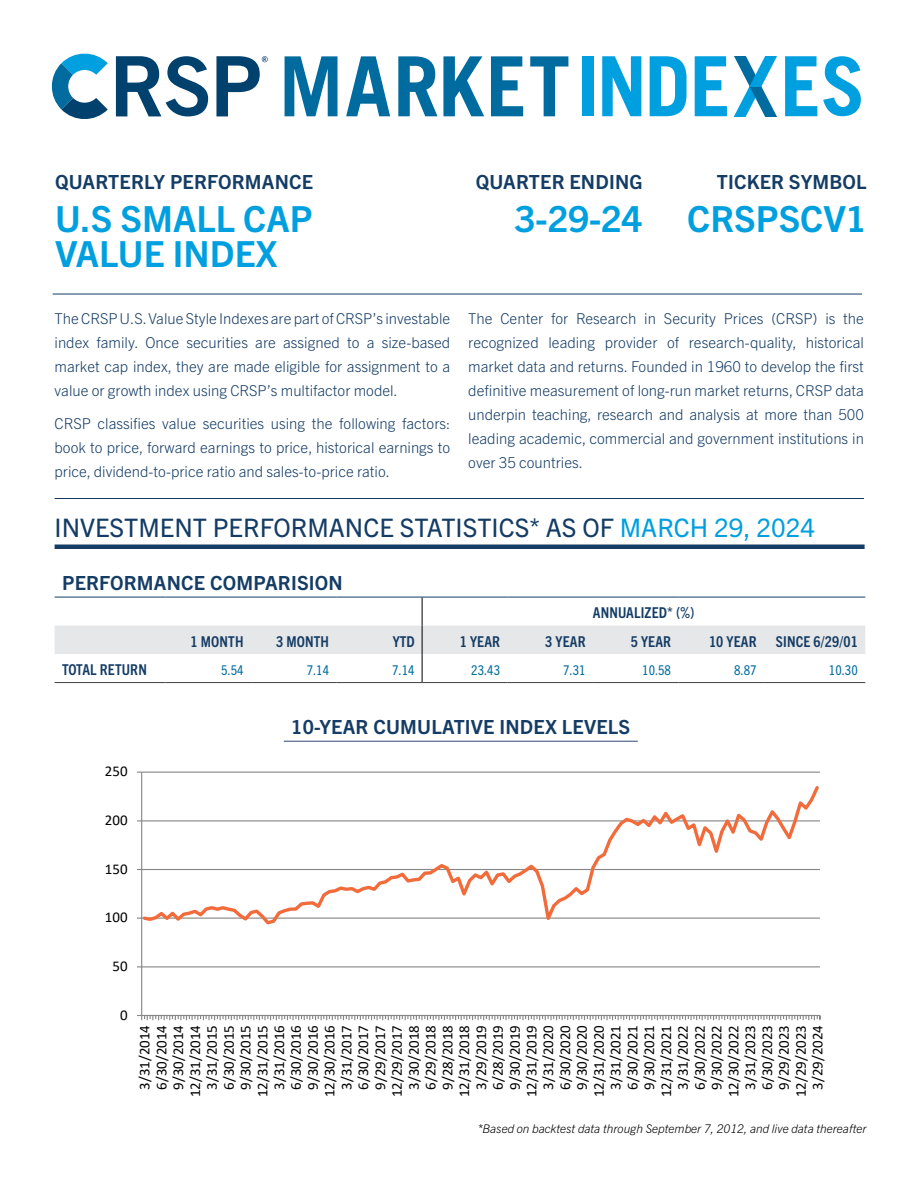
<style>
.page{position:relative;width:918px;height:1188px;background:#fff}
.page>*{position:absolute;margin:0;border:0;box-sizing:border-box;transform-origin:0 0}
.t1{font:700 36px/34.5px "Trade Gothic Next LT Pro";color:#009fdf}
.t2{font:25.5px "Trade Gothic Next LT Pro";color:#143c65}
.t3{font:700 19.5px "Trade Gothic Next LT Pro";letter-spacing:.01em;color:#143c65}
.t4{font:300 15px/24px "Trade Gothic Next LT Pro";color:#143c65;text-align:justify}
.t5{font:15px/16.8px "Calibri";color:#000;text-align:center}
.t6{font:700 condensed 15px "Trade Gothic Next LT Pro";letter-spacing:.01em;color:#143c65}
.t7{font:condensed 13.5px "Trade Gothic Next LT Pro";color:#006b9e}
.t8{font:italic 300 12px "Trade Gothic Next LT Pro";color:#000}
.t9{font:700 4.95px "Trade Gothic Next LT Pro";color:#003b65}
.s1{color:#009fdf}
</style>
<div class="page">
<hr style="left:53px;top:294px;width:809px;height:1px;background:#143c65">
<hr style="left:55px;top:498px;width:809px;height:1px;background:#143c65">
<div style="left:55px;top:544px;width:810px;height:5px;background:#143c65"></div>
<svg style="left:51px;top:53px;width:57px;height:66px"></svg>
<svg style="left:116px;top:56px;width:92px;height:60px"></svg>
<svg style="left:216px;top:56px;width:52px;height:60px"></svg>
<div style="left:583px;top:56px;width:11px;height:60px;background:#009fdf"></div>
<svg style="left:602px;top:56px;width:39px;height:60px"></svg>
<svg style="left:650px;top:56px;width:37px;height:60px"></svg>
<svg style="left:823px;top:56px;width:38px;height:60px"></svg>
<svg style="left:695px;top:56px;width:122px;height:60px"></svg>
<svg style="left:285px;top:56px;width:53px;height:60px"></svg>
<svg style="left:346px;top:56px;width:44px;height:60px"></svg>
<svg style="left:398px;top:56px;width:86px;height:60px"></svg>
<svg style="left:491px;top:56px;width:32px;height:60px"></svg>
<svg style="left:530px;top:56px;width:38px;height:60px"></svg>
<hr style="left:55px;top:682px;width:111px;height:1px;background:#414042">
<hr style="left:166px;top:682px;width:85px;height:1px;background:#414042">
<hr style="left:251px;top:682px;width:86px;height:1px;background:#414042">
<hr style="left:337px;top:682px;width:85px;height:1px;background:#414042">
<hr style="left:422px;top:682px;width:86px;height:1px;background:#414042">
<hr style="left:508px;top:682px;width:85px;height:1px;background:#414042">
<hr style="left:593px;top:682px;width:86px;height:1px;background:#414042">
<hr style="left:679px;top:682px;width:85px;height:1px;background:#414042">
<hr style="left:764px;top:682px;width:101px;height:1px;background:#414042">
<svg style="left:55px;top:598px;width:810px;height:84px"></svg>
<hr style="left:55px;top:597px;width:111px;height:1px;background:#143c65">
<hr style="left:166px;top:597px;width:85px;height:1px;background:#143c65">
<hr style="left:251px;top:597px;width:86px;height:1px;background:#143c65">
<hr style="left:337px;top:597px;width:85px;height:1px;background:#143c65">
<hr style="left:422px;top:597px;width:86px;height:1px;background:#143c65">
<hr style="left:508px;top:597px;width:85px;height:1px;background:#143c65">
<hr style="left:593px;top:597px;width:86px;height:1px;background:#143c65">
<hr style="left:679px;top:597px;width:85px;height:1px;background:#143c65">
<hr style="left:764px;top:597px;width:101px;height:1px;background:#143c65">
<hr style="left:284px;top:741px;width:354px;height:1px;background:#2d486f">
<hr style="left:142px;top:966px;width:678px;height:1px;background:#868686">
<hr style="left:142px;top:772px;width:678px;height:1px;background:#868686">
<hr style="left:141px;top:772px;width:1px;height:243px;background:#868686">
<svg style="left:137px;top:1014px;width:684px;height:7px"></svg>
<svg style="left:142px;top:783px;width:678px;height:147px"></svg>
<p class="t9" style="left:263px;top:56px;width:5px">R</p>
<h3 class="t3" style="left:55px;top:168px;width:260px">QUARTERLY PERFORMANCE</h3>
<h1 class="t1" style="left:55px;top:199px;width:259px">U.S SMALL CAP<br>VALUE INDEX</h1>
<p class="t4" style="left:55px;top:306px;width:397px">The CRSP U.S. Value Style Indexes are part of CRSP’s investable index family. Once securities are assigned to a size-based market cap index, they are made eligible for assignment to a value or growth index using CRSP’s multifactor model.</p>
<p class="t4" style="left:55px;top:411px;width:397px">CRSP classifies value securities using the following factors: book to price, forward earnings to price, historical earnings to price, dividend-to-price ratio and sales-to-price ratio.</p>
<h3 class="t3" style="left:476px;top:168px;width:168px">QUARTER ENDING</h3>
<h1 class="t1" style="left:515px;top:199px;width:129px">3-29-24</h1>
<h3 class="t3" style="left:717px;top:168px;width:151px">TICKER SYMBOL</h3>
<h1 class="t1" style="left:687px;top:199px;width:181px">CRSPSCV1</h1>
<p class="t4" style="left:468px;top:306px;width:397px">The Center for Research in Security Prices (CRSP) is the recognized leading provider of research-quality, historical market data and returns. Founded in 1960 to develop the first definitive measurement of long-run market returns, CRSP data underpin teaching, research and analysis at more than 500 leading academic, commercial and government institutions in over 35 countries.</p>
<h2 class="t2" style="left:55px;top:510px;width:762px">INVESTMENT PERFORMANCE STATISTICS* AS OF <span class="s1">MARCH 29, 2024</span></h2>
<h3 class="t3" style="left:62px;top:569px;width:282px">PERFORMANCE COMPARISION</h3>
<p class="t6" style="left:593px;top:602px;width:103px">ANNUALIZED* (%)</p>
<p class="t6" style="left:191px;top:631px;width:54px">1 MONTH</p>
<p class="t6" style="left:276px;top:631px;width:54px">3 MONTH</p>
<p class="t6" style="left:393px;top:631px;width:23px">YTD</p>
<p class="t6" style="left:460px;top:631px;width:42px">1 YEAR</p>
<p class="t6" style="left:545px;top:631px;width:42px">3 YEAR</p>
<p class="t6" style="left:631px;top:631px;width:42px">5 YEAR</p>
<p class="t6" style="left:709px;top:631px;width:49px">10 YEAR</p>
<p class="t6" style="left:776px;top:631px;width:83px">SINCE 6/29/01</p>
<p class="t6" style="left:62px;top:659px;width:86px">TOTAL RETURN</p>
<p class="t7" style="left:221px;top:661px;width:24px">5.54</p>
<p class="t7" style="left:307px;top:661px;width:24px">7.14</p>
<p class="t7" style="left:392px;top:661px;width:24px">7.14</p>
<p class="t7" style="left:471px;top:661px;width:30px">23.43</p>
<p class="t7" style="left:563px;top:661px;width:24px">7.31</p>
<p class="t7" style="left:642px;top:661px;width:30px">10.58</p>
<p class="t7" style="left:734px;top:661px;width:24px">8.87</p>
<p class="t7" style="left:829px;top:661px;width:30px">10.30</p>
<p class="t5" style="left:105px;top:763px;width:24px">250</p>
<p class="t5" style="left:105px;top:811px;width:24px">200</p>
<h3 class="t3" style="left:291px;top:713px;width:340px">10-YEAR CUMULATIVE INDEX LEVELS</h3>
<p class="t5" style="left:105px;top:860px;width:24px">150</p>
<p class="t5" style="left:105px;top:909px;width:24px">100</p>
<p class="t5" style="left:113px;top:957px;width:17px">50</p>
<p class="t5" style="left:120px;top:1006px;width:9px">0</p>
<p class="t5" style="left:136px;top:1097px;width:74px;rotate:-90deg">3/31/2014<br>6/30/2014<br>9/30/2014<br>12/31/2014<br>3/31/2015<br>6/30/2015<br>9/30/2015<br>12/31/2015<br>3/31/2016<br>6/30/2016<br>9/30/2016<br>12/30/2016<br>3/31/2017<br>6/30/2017<br>9/29/2017<br>12/29/2017<br>3/30/2018<br>6/29/2018<br>9/28/2018<br>12/31/2018<br>3/29/2019<br>6/28/2019<br>9/30/2019<br>12/31/2019<br>3/31/2020<br>6/30/2020<br>9/30/2020<br>12/31/2020<br>3/31/2021<br>6/30/2021<br>9/30/2021<br>12/31/2021<br>3/31/2022<br>6/30/2022<br>9/30/2022<br>12/30/2022<br>3/31/2023<br>6/30/2023<br>9/29/2023<br>12/29/2023<br>3/29/2024</p>
<p class="t8" style="left:478px;top:1120px;width:390px">*Based on backtest data through September 7, 2012, and live data thereafter</p>
</div>
